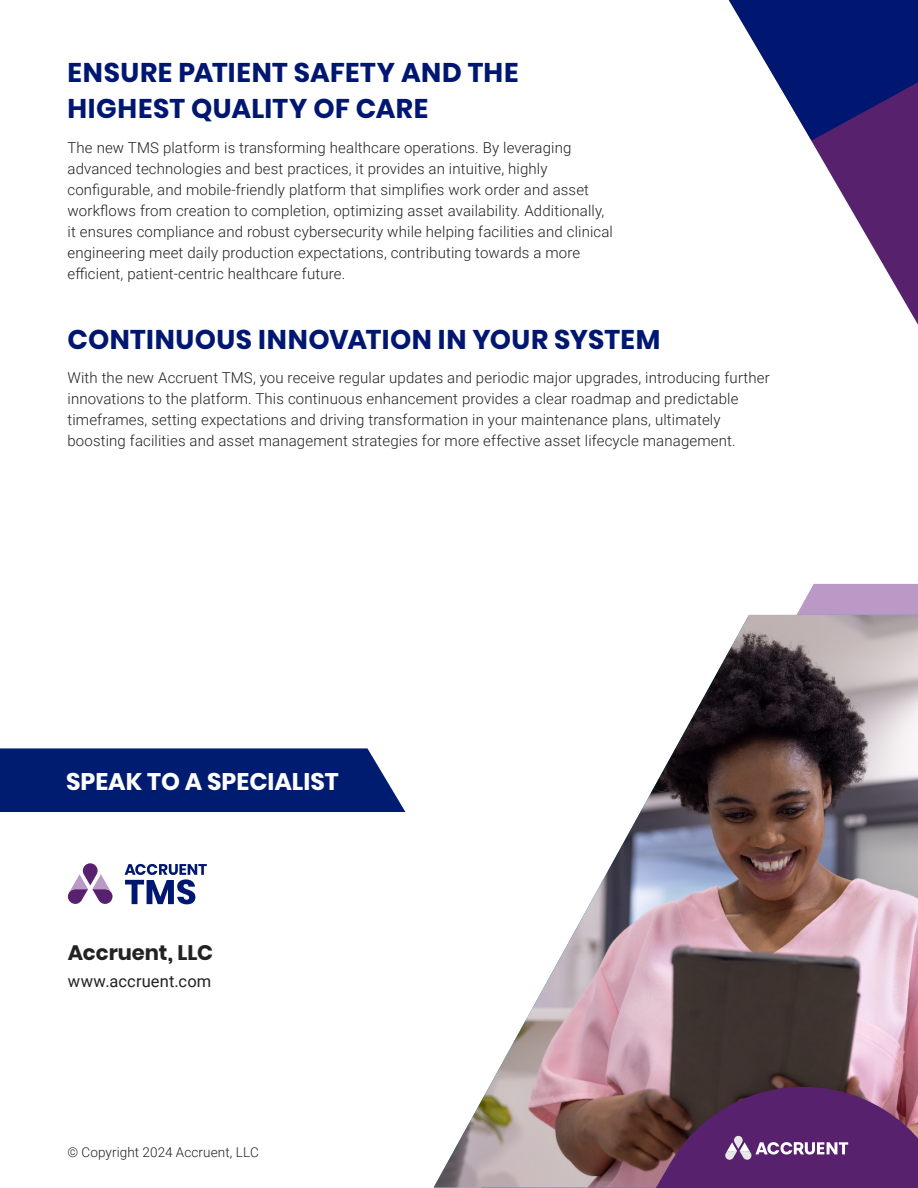
<style>
.page{position:relative;width:918px;height:1188px;background:#fff}
.page>*{position:absolute;margin:0;border:0;box-sizing:border-box;transform-origin:0 0}
.Heading_1{font:700 27px/36px "Poppins";letter-spacing:.015em;color:#001771}
.t1{font:700 24px "Poppins";color:#fff}
.Paragraph_Style_4{font:700 21px "Poppins";color:#222223}
.Paragraph_Style_4-2{font:16.5px "Roboto";letter-spacing:.01em;color:#222223}
.Body_Copy{font:300 15px/21px "Roboto";letter-spacing:.01em;color:#231f20}
.Footer_Copyrite{font:300 13.5px "Roboto";letter-spacing:.01em;color:#231f20}
</style>
<div class="page">
<svg style="left:481px;top:584px;width:437px;height:604px"></svg>
<img style="left:434px;top:615px;width:484px;height:572px">
<svg style="left:537px;top:1087px;width:381px;height:101px"></svg>
<div style="left:0;top:748px;width:405px;height:64px;background:#001c71"></div>
<svg style="left:68px;top:863px;width:45px;height:41px"></svg>
<svg style="left:125px;top:864px;width:82px;height:40px"></svg>
<svg style="left:728px;top:0;width:190px;height:325px"></svg>
<svg style="left:729px;top:0;width:189px;height:141px"></svg>
<p class="Heading_1" style="left:68px;top:55px;width:453px">ENSURE PATIENT SAFETY AND THE<br>HIGHEST QUALITY OF CARE</p>
<p class="Body_Copy" style="left:68px;top:136px;width:547px">The new TMS platform is transforming healthcare operations. By leveraging advanced technologies and best practices, it provides an intuitive, highly configurable, and mobile-friendly platform that simplifies work order and asset workflows from creation to completion, optimizing asset availability. Additionally, it ensures compliance and robust cybersecurity while helping facilities and clinical engineering meet daily production expectations, contributing towards a more efficient, patient-centric healthcare future.</p>
<p class="Heading_1" style="left:68px;top:321px;width:595px">CONTINUOUS INNOVATION IN YOUR SYSTEM</p>
<p class="Body_Copy" style="left:68px;top:367px;width:704px">With the new Accruent TMS, you receive regular updates and periodic major upgrades, introducing further innovations to the platform. This continuous enhancement provides a clear roadmap and predictable timeframes, setting expectations and driving transformation in your maintenance plans, ultimately boosting facilities and asset management strategies for more effective asset lifecycle management.</p>
<p class="t1" style="left:66px;top:768px;width:274px">SPEAK TO A SPECIALIST</p>
<p class="Paragraph_Style_4" style="left:68px;top:940px;width:147px">Accruent, LLC</p>
<p class="Paragraph_Style_4-2" style="left:68px;top:970px;width:145px">www.accruent.com</p>
<p class="Footer_Copyrite" style="left:68px;top:1142px;width:193px">© Copyright 2024 Accruent, LLC</p>
</div>
